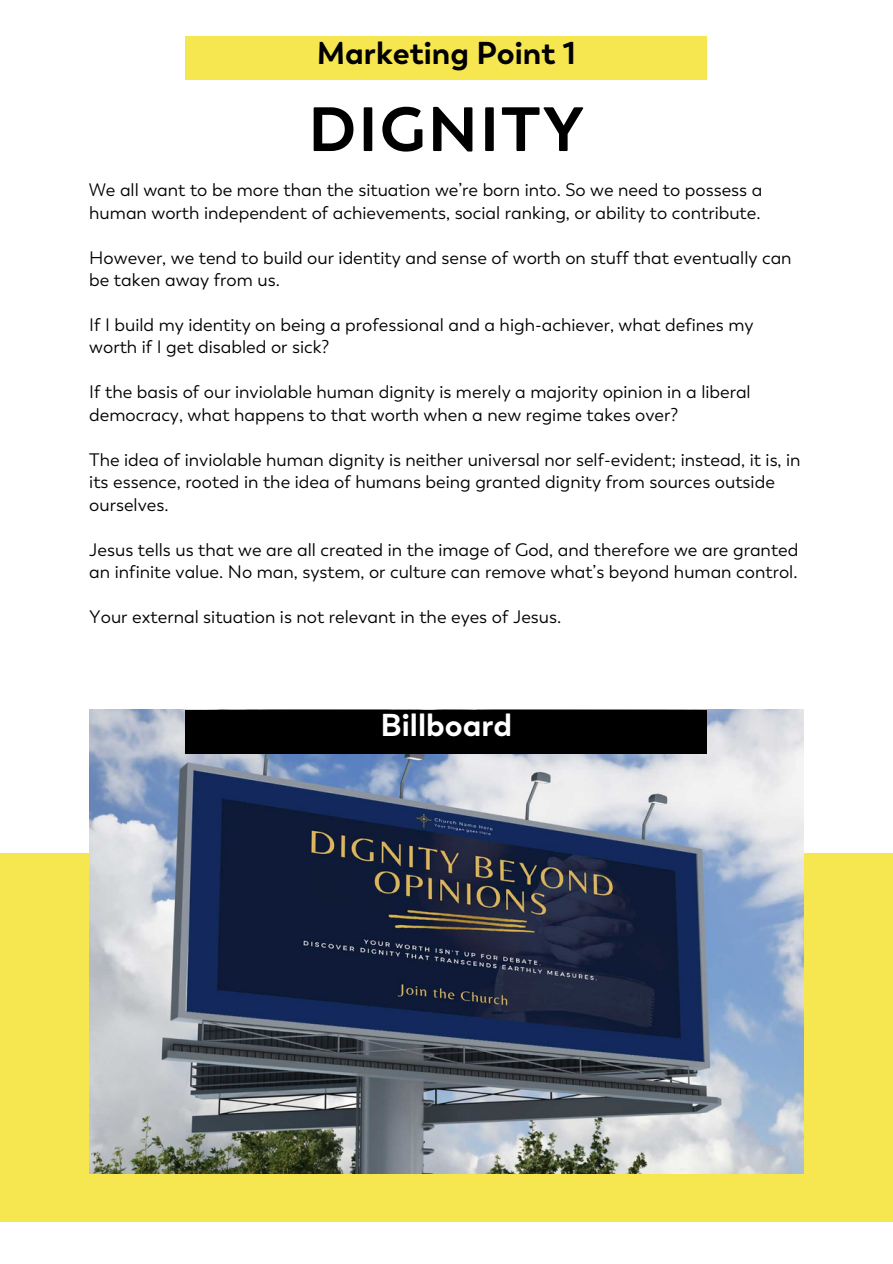
<style>
.page{position:relative;width:893px;height:1264px;background:#fff}
.page>*{position:absolute;margin:0;border:0;box-sizing:border-box;transform-origin:0 0}
.t1{font:700 62.1px "Boston";letter-spacing:.035em;color:#000}
.t2{font:700 31.5px "Boston";color:#000}
.t3{font:700 31.5px "Boston";color:#fff}
.t4{font:18px/22.5px "Boston";color:#000}
</style>
<div class="page">
<div style="left:186px;top:36px;width:521px;height:43px;background:#f6e64f"></div>
<div style="left:0;top:853px;width:892px;height:368px;background:#f6e64f"></div>
<img style="left:89px;top:710px;width:714px;height:463px">
<div style="left:186px;top:710px;width:521px;height:43px;background:#000"></div>
<p class="t2" style="left:317px;top:33px;width:261px">Marketing Point 1</p>
<p class="t1" style="left:308px;top:89px;width:277px">DIGNITY</p>
<p class="t4" style="left:89px;top:178px;width:674px">We all want to be more than the situation we’re born into. So we need to possess a human worth independent of achievements, social ranking, or ability to contribute.</p>
<p class="t4" style="left:89px;top:246px;width:703px">However, we tend to build our identity and sense of worth on stuff that eventually can be taken away from us.</p>
<p class="t4" style="left:89px;top:313px;width:665px">If I build my identity on being a professional and a high-achiever, what defines my worth if I get disabled or sick?</p>
<p class="t4" style="left:89px;top:381px;width:663px">If the basis of our inviolable human dignity is merely a majority opinion in a liberal democracy, what happens to that worth when a new regime takes over?</p>
<p class="t4" style="left:89px;top:448px;width:712px">The idea of inviolable human dignity is neither universal nor self-evident; instead, it is, in its essence, rooted in the idea of humans being granted dignity from sources outside ourselves.</p>
<p class="t4" style="left:89px;top:538px;width:710px">Jesus tells us that we are all created in the image of God, and therefore we are granted an infinite value. No man, system, or culture can remove what’s beyond human control.</p>
<p class="t4" style="left:89px;top:606px;width:473px">Your external situation is not relevant in the eyes of Jesus.</p>
<p class="t3" style="left:380px;top:704px;width:133px">Billboard</p>
</div>
